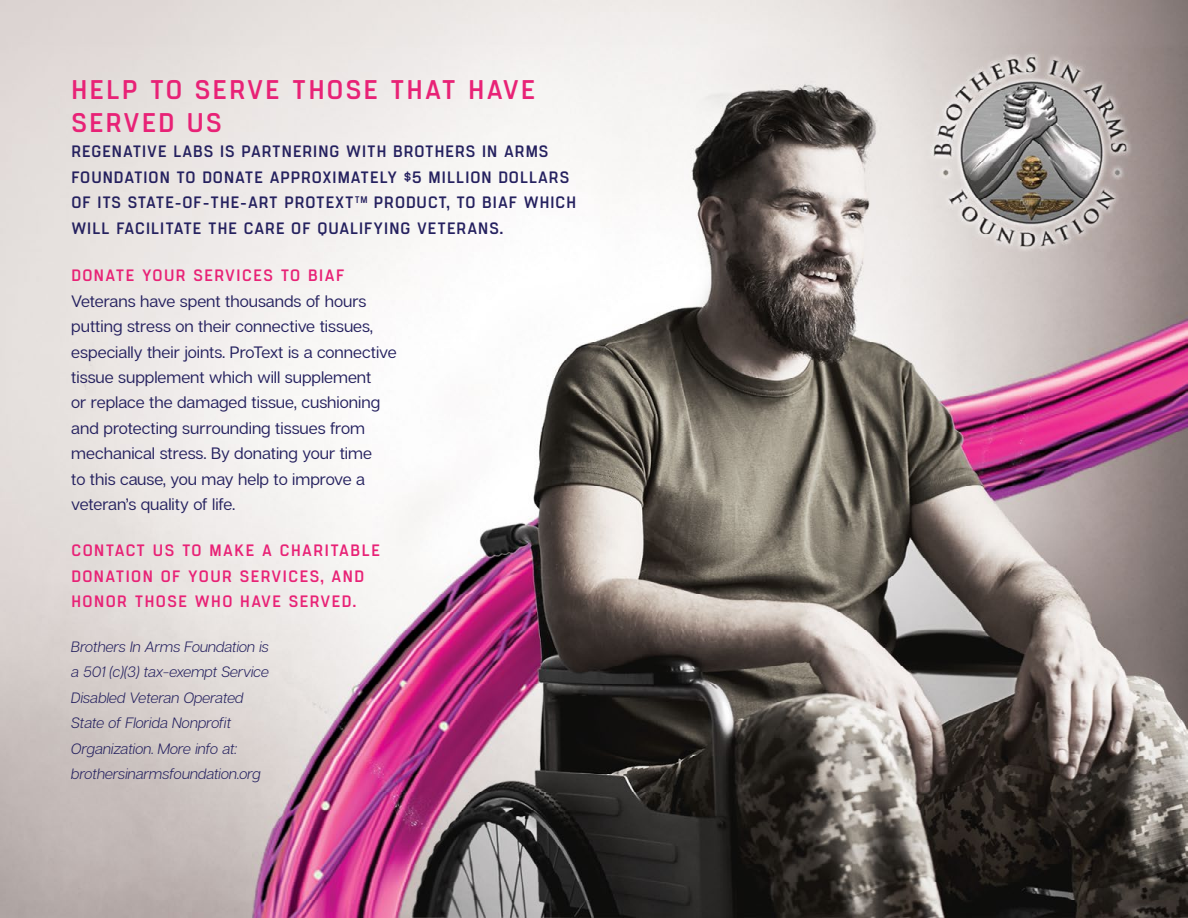
<style>
.page{position:relative;width:1188px;height:918px;background:#fff}
.page>*{position:absolute;margin:0;border:0;box-sizing:border-box;transform-origin:0 0}
.t1{font:700 27px/32.4px "Manifold CF";letter-spacing:.09em;color:#e82276}
.t2{font:16.5px/25.5px "Articulat C Fv 2 Text";color:#25215f}
.t3{font:700 16.5px/25.5px "Manifold CF";letter-spacing:.06em;color:#25215f}
.t4{font:700 16.5px/25.5px "Manifold CF";letter-spacing:.09em;color:#e82276}
.t5{font:italic 300 15px/25.5px "Articulat C Fv 2";color:#25215f}
</style>
<div class="page">
<img style="left:0;top:0;width:1188px;height:918px">
<h1 class="t1" style="left:71px;top:76px;width:465px">HELP TO SERVE THOSE THAT HAVE<br>SERVED US</h1>
<p class="t3" style="left:71px;top:140px;width:506px">REGENATIVE LABS IS PARTNERING WITH BROTHERS IN ARMS FOUNDATION TO DONATE APPROXIMATELY $5 MILLION DOLLARS OF ITS STATE-OF-THE-ART PROTEXT<sup>TM</sup> PRODUCT, TO BIAF WHICH WILL FACILITATE THE CARE OF QUALIFYING VETERANS.</p>
<p class="t4" style="left:71px;top:264px;width:275px">DONATE YOUR SERVICES TO BIAF</p>
<p class="t2" style="left:71px;top:288px;width:327px">Veterans have spent thousands of hours putting stress on their connective tissues, especially their joints. ProText is a connective tissue supplement which will supplement<br>or replace the damaged tissue, cushioning and protecting surrounding tissues from mechanical stress. By donating your time<br>to this cause, you may help to improve a veteran’s quality of life.</p>
<p class="t4" style="left:71px;top:539px;width:310px">CONTACT US TO MAKE A CHARITABLE<br>DONATION OF YOUR SERVICES, AND<br>HONOR THOSE WHO HAVE SERVED.</p>
<p class="t5" style="left:71px;top:634px;width:199px">Brothers In Arms Foundation is a 501 (c)(3) tax-exempt Service<br>Disabled Veteran Operated<br>State of Florida Nonprofit<br>Organization. More info at: brothersinarmsfoundation.org</p>
</div>
